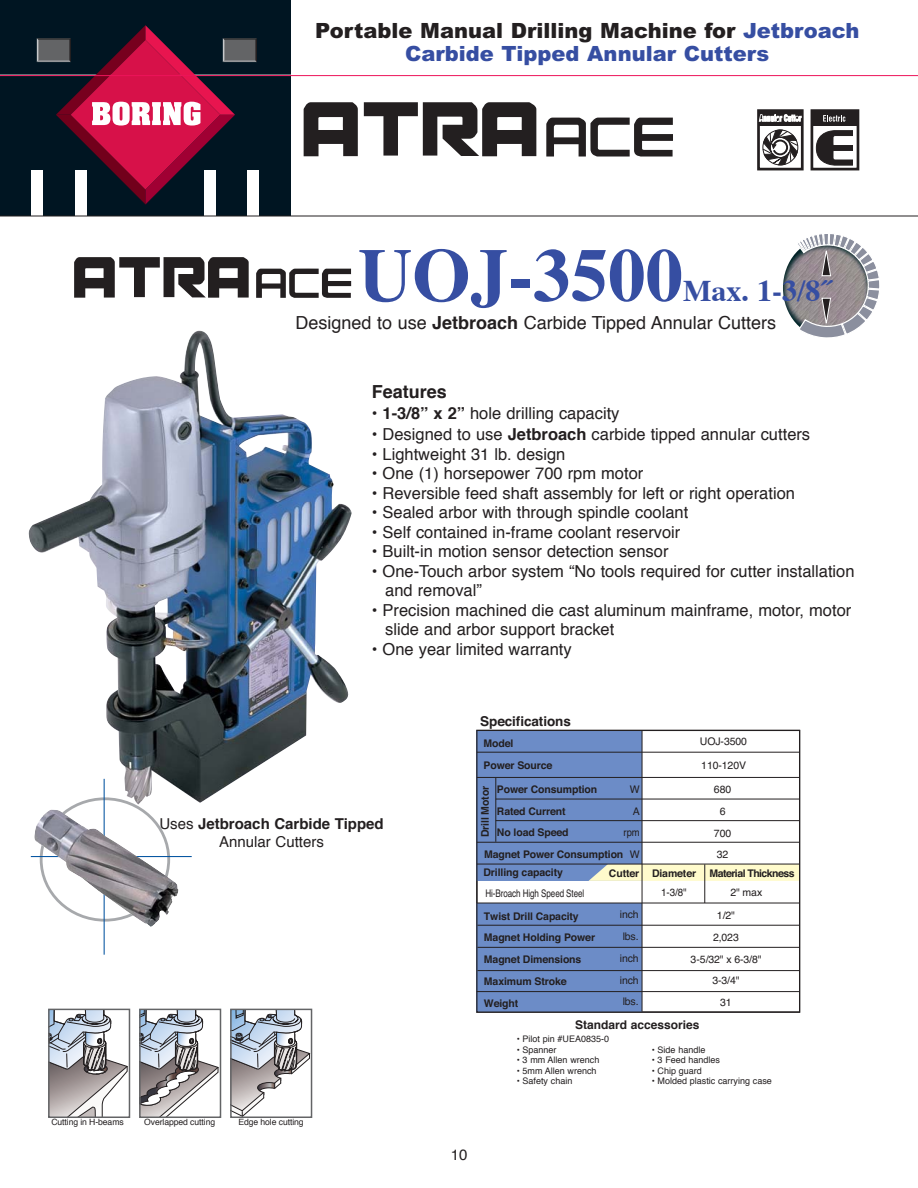
<style>
.page{position:relative;width:918px;height:1188px;background:#fff}
.page>*{position:absolute;margin:0;border:0;box-sizing:border-box;transform-origin:0 0}
.t1{font:700 75px "Times";color:#364ea2}
.t2{font:700 30px "Times";color:#364ea2}
.t3{font:900 21px/22.5px "Arial";color:#364ea2;text-align:center}
.t4{font:18px "Helvetica";color:#231f20}
.t5{font:700 18px "Helvetica";color:#231f20}
.t6{font:16.5px/19.5px "Helvetica";color:#231f20}
.t7{font:700 15px/18px "Helvetica";color:#231f20;text-align:center}
.t8{font:15px "Helvetica";color:#231f20}
.t9{font:700 13.5px "Helvetica";letter-spacing:-.005em;color:#231f20}
.t10{font:700 12px "Helvetica";color:#231f20}
.t11{font:700 10.5px/21.8px "Helvetica";letter-spacing:-.01em;color:#231f20}
.t12{font:10.5px/21.8px "Helvetica";letter-spacing:-.01em;color:#231f20;text-align:center}
.t13{font:10.5px "Helvetica";letter-spacing:-.01em;color:#231f20;scale:.77 1}
.t14{font:700 10.5px "Helvetica";letter-spacing:-.05em;color:#231f20}
.t15{font:10.5px "Helvetica";letter-spacing:-.01em;color:#231f20;scale:.94 1}
.t16{font:9px "Helvetica";color:#231f20}
.t17{font:8.55px "Helvetica";letter-spacing:-.01em;color:#231f20}
.s1{color:#231f20}
.s2{font-weight:700}
.s3{font-weight:400}
</style>
<div class="page">
<img style="left:783px;top:238px;width:87px;height:100px;border-radius:50%">
<svg style="left:795px;top:234px;width:85px;height:104px"></svg>
<div style="left:0;top:0;width:290px;height:216px;background:#001522"></div>
<div style="left:32px;top:170px;width:12px;height:47px;background:#fff"></div>
<div style="left:75px;top:170px;width:12px;height:47px;background:#fff"></div>
<div style="left:204px;top:170px;width:12px;height:47px;background:#fff"></div>
<div style="left:248px;top:170px;width:12px;height:47px;background:#fff"></div>
<svg style="left:37px;top:25px;width:220px;height:179px"></svg>
<svg style="left:142px;top:1012px;width:76px;height:103px"></svg>
<div style="left:139px;top:1009px;width:82px;height:109px;border:2px solid #636466"></div>
<svg style="left:233px;top:1012px;width:76px;height:103px"></svg>
<div style="left:230px;top:1009px;width:82px;height:109px;border:2px solid #636466"></div>
<svg style="left:51px;top:1012px;width:76px;height:103px"></svg>
<div style="left:48px;top:1009px;width:82px;height:109px;border:2px solid #636466"></div>
<hr style="left:0;top:216px;width:918px;height:1px;background:#231f20">
<hr style="left:0;top:75px;width:918px;height:1px;background:#ed145a">
<img style="left:29px;top:331px;width:323px;height:472px">
<svg style="left:74px;top:257px;width:175px;height:41px"></svg>
<svg style="left:256px;top:269px;width:95px;height:29px"></svg>
<div style="left:757px;top:109px;width:47px;height:61px;border:3px solid #231f20"></div>
<svg style="left:760px;top:112px;width:41px;height:12px"></svg>
<div style="left:758px;top:110px;width:45px;height:16px;border:1px solid #231f20"></div>
<svg style="left:763px;top:130px;width:35px;height:35px"></svg>
<svg style="left:759px;top:115px;width:42px;height:6px"></svg>
<div style="left:811px;top:109px;width:48px;height:61px;border:3px solid #231f20"></div>
<div style="left:812px;top:111px;width:46px;height:14px;background:#231f20"></div>
<div style="left:812px;top:110px;width:46px;height:16px;border:1px solid #231f20"></div>
<svg style="left:823px;top:115px;width:22px;height:7px"></svg>
<svg style="left:816px;top:130px;width:37px;height:35px"></svg>
<svg style="left:364px;top:102px;width:172px;height:55px"></svg>
<svg style="left:304px;top:102px;width:54px;height:54px"></svg>
<svg style="left:546px;top:117px;width:127px;height:40px"></svg>
<div style="left:477px;top:731px;width:165px;height:150px;background:#6c8cc7"></div>
<div style="left:477px;top:903px;width:165px;height:109px;background:#6c8cc7"></div>
<hr style="left:642px;top:731px;width:1px;height:281px;background:#231f20">
<hr style="left:496px;top:778px;width:1px;height:64px;background:#231f20">
<svg style="left:589px;top:865px;width:209px;height:38px"></svg>
<hr style="left:477px;top:903px;width:323px;height:1px;background:#231f20">
<hr style="left:477px;top:864px;width:323px;height:1px;background:#231f20">
<hr style="left:477px;top:842px;width:323px;height:1px;background:#231f20">
<hr style="left:496px;top:820px;width:304px;height:1px;background:#231f20">
<hr style="left:496px;top:799px;width:304px;height:1px;background:#231f20">
<hr style="left:477px;top:777px;width:323px;height:1px;background:#231f20">
<hr style="left:477px;top:752px;width:323px;height:1px;background:#231f20">
<hr style="left:477px;top:925px;width:323px;height:1px;background:#231f20">
<hr style="left:477px;top:947px;width:323px;height:1px;background:#231f20">
<hr style="left:477px;top:970px;width:323px;height:1px;background:#231f20">
<hr style="left:477px;top:991px;width:322px;height:1px;background:#231f20">
<div style="left:476px;top:730px;width:324px;height:283px;border:1px solid #231f20"></div>
<svg style="left:40px;top:797px;width:130px;height:13px"></svg>
<hr style="left:31px;top:856px;width:161px;height:1px;background:#00529f">
<hr style="left:104px;top:779px;width:1px;height:176px;background:#00529f">
<img style="left:34px;top:810px;width:144px;height:117px">
<p class="t3" style="left:315px;top:22px;width:546px"><span class="s1">Portable Manual Drilling Machine for</span> Jetbroach<br>Carbide Tipped Annular Cutters</p>
<h1 class="t1" style="left:358px;top:245px;width:326px">UOJ-3500</h1>
<h2 class="t2" style="left:683px;top:278px;width:149px">Max. 1-3/8˝</h2>
<p class="t4" style="left:296px;top:315px;width:482px">Designed to use <span class="s2">Jetbroach</span> Carbide Tipped Annular Cutters</p>
<p class="t5" style="left:372px;top:384px;width:76px">Features</p>
<p class="t6" style="left:372px;top:405px;width:249px">• <span class="s2">1-3/8” x 2”</span> hole drilling capacity</p>
<p class="t6" style="left:372px;top:426px;width:440px">• Designed to use <span class="s2">Jetbroach</span> carbide tipped annular cutters</p>
<p class="t6" style="left:372px;top:446px;width:195px">• Lightweight 31 lb. design</p>
<p class="t6" style="left:372px;top:465px;width:273px">• One (1) horsepower 700 rpm motor</p>
<p class="t6" style="left:372px;top:485px;width:425px">• Reversible feed shaft assembly for left or right operation</p>
<p class="t6" style="left:372px;top:504px;width:318px">• Sealed arbor with through spindle coolant</p>
<p class="t6" style="left:372px;top:524px;width:310px">• Self contained in-frame coolant reservoir</p>
<p class="t6" style="left:372px;top:543px;width:298px">• Built-in motion sensor detection sensor</p>
<p class="t6" style="left:385px;top:563px;width:471px;text-indent:-13px">• One-Touch arbor system “No tools required for cutter installation and removal”</p>
<p class="t6" style="left:385px;top:602px;width:468px;text-indent:-13px">• Precision machined die cast aluminum mainframe, motor, motor slide and arbor support bracket</p>
<p class="t6" style="left:372px;top:641px;width:202px">• One year limited warranty</p>
<p class="t7" style="left:159px;top:816px;width:226px"><span class="s3">Uses</span> Jetbroach Carbide Tipped<br><span class="s3">Annular Cutters</span></p>
<p class="t17" style="left:51px;top:1119px;width:74px">Cutting in H-beams</p>
<p class="t17" style="left:144px;top:1119px;width:72px">Overlapped cutting</p>
<p class="t17" style="left:238px;top:1119px;width:67px">Edge hole cutting</p>
<p class="t9" style="left:480px;top:716px;width:92px">Specifications</p>
<p class="t11" style="left:484px;top:734px;width:31px">Model</p>
<p class="t12" style="left:700px;top:732px;width:49px">UOJ-3500</p>
<p class="t11" style="left:484px;top:755px;width:70px">Power Source</p>
<p class="t12" style="left:701px;top:756px;width:46px">110-120V</p>
<p class="t11" style="left:497px;top:780px;width:102px">Power Consumption<br>Rated Current<br>No load Speed</p>
<p class="t12" style="left:623px;top:780px;width:18px;text-align:right">W<br>A rpm<br>W</p>
<p class="t11" style="left:475px;top:837px;width:53px;rotate:-90deg">Drill Motor</p>
<p class="t11" style="left:484px;top:845px;width:141px">Magnet Power Consumption</p>
<p class="t12" style="left:714px;top:780px;width:19px">680<br>6<br>700<br>32</p>
<p class="t11" style="left:483px;top:862px;width:81px">Drilling capacity</p>
<p class="t11" style="left:609px;top:863px;width:89px">Cutter Diameter</p>
<p class="t14" style="left:710px;top:869px;width:87px">Material Thickness</p>
<p class="t13" style="left:485px;top:889px;width:130px">Hi-Broach High Speed Steel</p>
<p class="t15" style="left:661px;top:889px;width:29px">1-3/8"</p>
<p class="t12" style="left:730px;top:883px;width:33px">2" max</p>
<p class="t11" style="left:484px;top:906px;width:113px">Twist Drill Capacity<br>Magnet Holding Power<br>Magnet Dimensions<br>Maximum Stroke<br>Weight</p>
<p class="t12" style="left:620px;top:905px;width:20px;text-align:justify">inch lbs. inch inch lbs.</p>
<p class="t12" style="left:690px;top:906px;width:73px">1/2"<br>2,023<br>3-5/32" x 6-3/8"<br>3-3/4"<br>31</p>
<p class="t10" style="left:575px;top:1020px;width:126px">Standard accessories</p>
<p class="t16" style="left:517px;top:1035px;width:94px">• Pilot pin #UEA0835-0</p>
<p class="t16" style="left:517px;top:1046px;width:41px">• Spanner</p>
<p class="t16" style="left:652px;top:1046px;width:55px">• Side handle</p>
<p class="t16" style="left:517px;top:1056px;width:84px">• 3 mm Allen wrench</p>
<p class="t16" style="left:652px;top:1056px;width:70px">• 3 Feed handles</p>
<p class="t16" style="left:517px;top:1067px;width:81px">• 5mm Allen wrench</p>
<p class="t16" style="left:652px;top:1067px;width:52px">• Chip guard</p>
<p class="t16" style="left:517px;top:1077px;width:57px">• Safety chain</p>
<p class="t16" style="left:652px;top:1077px;width:122px">• Molded plastic carrying case</p>
<p class="t8" style="left:451px;top:1148px;width:18px">10</p>
</div>
